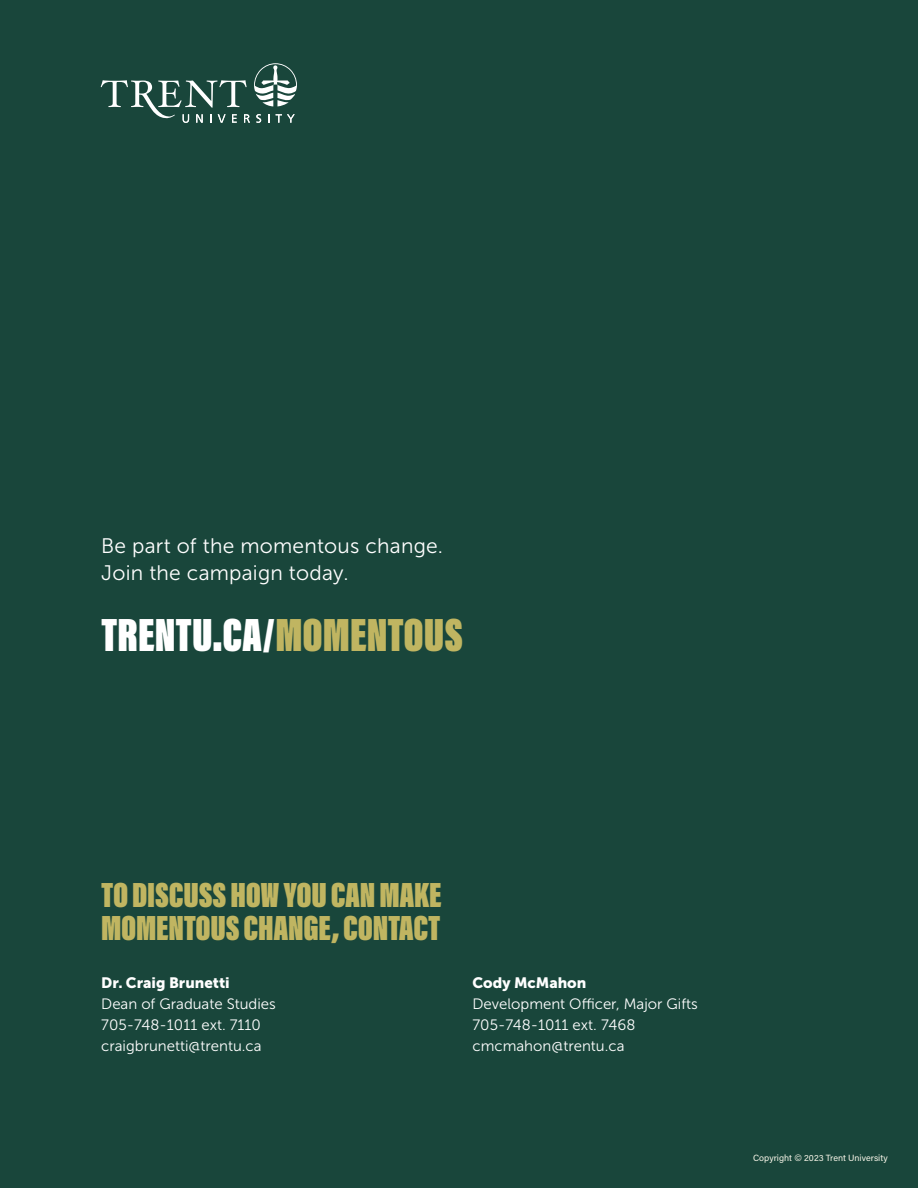
<style>
.page{position:relative;width:918px;height:1188px;background:#19463b}
.page>*{position:absolute;margin:0;border:0;box-sizing:border-box;transform-origin:0 0}
.t1{font:48px "Acumin Variable Concept";color:#fff}
.t2{font:36px/33px "Acumin Variable Concept";letter-spacing:-.01em;color:#c0b561}
.t3{font:21px/27px "Museo Sans 300";letter-spacing:.01em;color:#fff}
.t4{font:15px/21px "Museo Sans 300";color:#fff}
.t5{font:9px "Acumin Variable Concept";color:#f6f4e7}
.s1{color:#c0b561}
.s2{font-family:"Museo Sans 900"}
.s3{font-family:"Acumin Pro Wide"}
</style>
<div class="page">
<svg style="left:101px;top:63px;width:196px;height:60px"></svg>
<p class="t3" style="left:101px;top:532px;width:343px">Be part of the momentous change.<br>Join the campaign today.</p>
<p class="t1" style="left:101px;top:601px;width:364px">TRENTU.CA/<span class="s1">MOMENTOUS</span></p>
<p class="t2" style="left:101px;top:876px;width:342px">TO DISCUSS HOW YOU CAN MAKE<br>MOMENTOUS CHANGE, CONTACT</p>
<p class="t4" style="left:101px;top:972px;width:176px"><span class="s2">Dr. Craig Brunetti<br></span>Dean of Graduate Studies<br>705-748-1011 ext. 7110 craigbrunetti@trentu.ca</p>
<p class="t4" style="left:472px;top:972px;width:227px"><span class="s2">Cody McMahon<br></span>Development Officer, Major Gifts<br>705-748-1011 ext. 7468 cmcmahon@trentu.ca</p>
<p class="t5" style="left:753px;top:1152px;width:136px">Copyright <span class="s3">©</span> 2023 Trent University</p>
</div>
